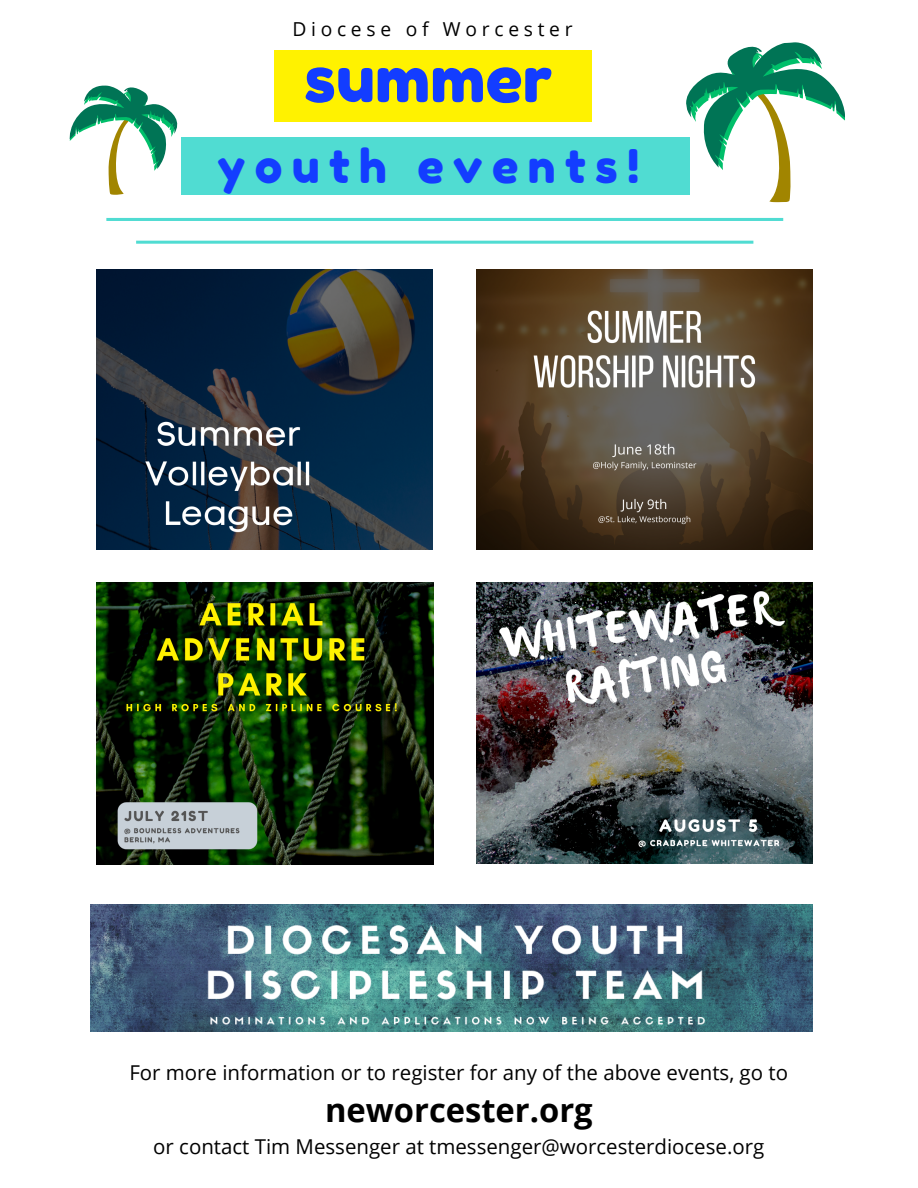
<style>
.page{position:relative;width:918px;height:1188px;background:#fff}
.page>*{position:absolute;margin:0;border:0;box-sizing:border-box;transform-origin:0 0}
.t1{font:64.95px "Fredoka One";color:#133dff}
.t2{font:46.2px "Fredoka One";letter-spacing:.205em;color:#133dff}
.t3{font:700 32.7px "Open Sans";color:#000}
.t4{font:20.4px "Open Sans";color:#000}
.t5{font:19.2px "Open Sans";letter-spacing:.245em;color:#000}
</style>
<div class="page">
<div style="left:274px;top:50px;width:317px;height:72px;background:#fff200"></div>
<div style="left:182px;top:137px;width:508px;height:58px;background:#50dcd2"></div>
<svg style="left:686px;top:42px;width:159px;height:161px"></svg>
<svg style="left:70px;top:86px;width:107px;height:109px"></svg>
<hr style="left:106px;top:218px;width:677px;height:3px;background:#50dcd2">
<svg style="left:136px;top:241px;width:617px;height:3px;background:#61dfd6"></svg>
<img style="left:96px;top:269px;width:337px;height:281px">
<img style="left:476px;top:269px;width:337px;height:281px">
<img style="left:96px;top:582px;width:338px;height:283px">
<img style="left:476px;top:582px;width:337px;height:282px">
<img style="left:90px;top:904px;width:723px;height:127px">
<p class="t5" style="left:292px;top:15px;width:282px">Diocese of Worcester</p>
<p class="t1" style="left:304px;top:39px;width:250px">summer</p>
<p class="t2" style="left:218px;top:138px;width:423px">youth events!</p>
<p class="t4" style="left:129px;top:1058px;width:660px">For more information or to register for any of the above events, go to</p>
<p class="t3" style="left:325px;top:1087px;width:269px">neworcester.org</p>
<p class="t4" style="left:153px;top:1132px;width:613px">or contact Tim Messenger at tmessenger@worcesterdiocese.org</p>
</div>
